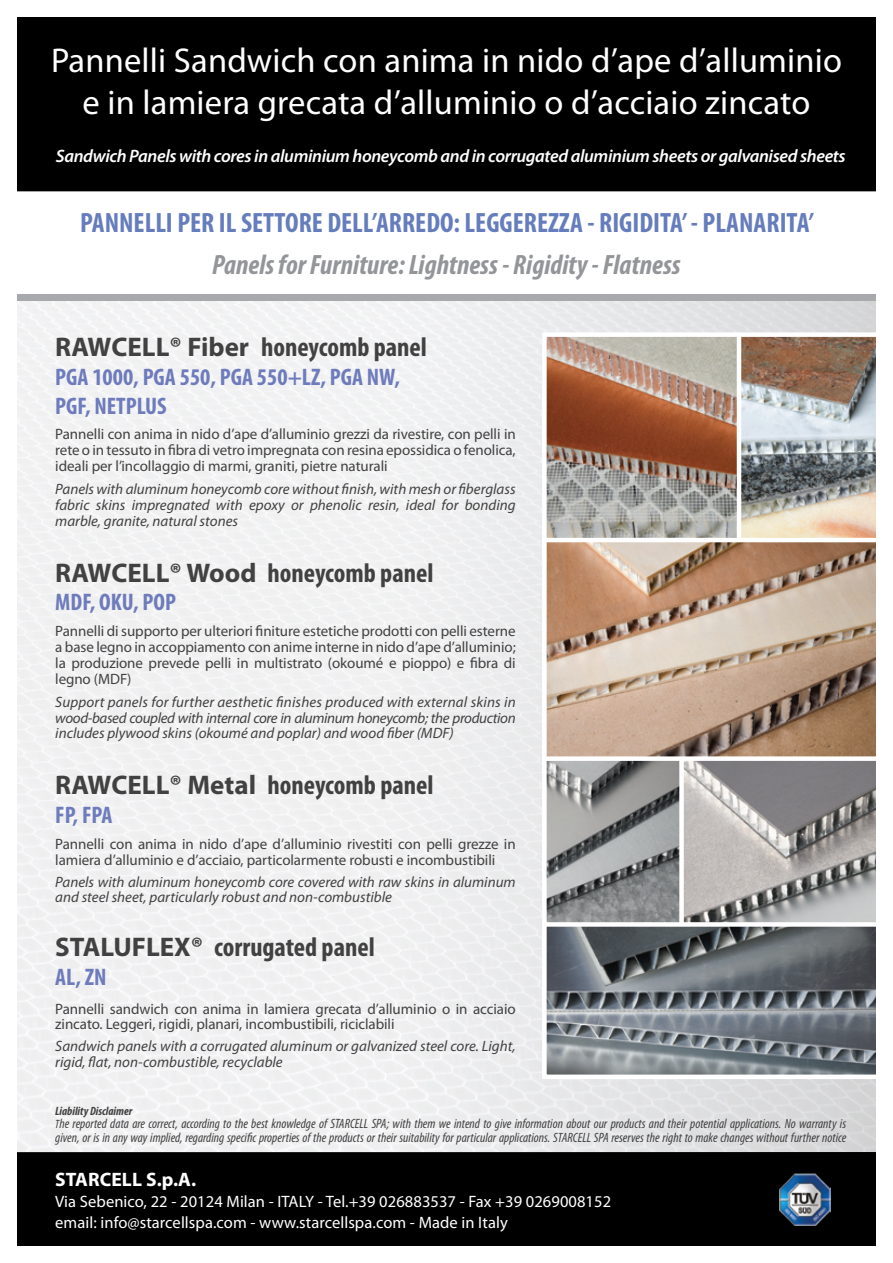
<style>
.page{position:relative;width:893px;height:1263px;background:#fff}
.page>*{position:absolute;margin:0;border:0;box-sizing:border-box;transform-origin:0 0}
.t1{font:34.5px "Myriad Pro";letter-spacing:.005em;color:#fff}
.t2{font:700 condensed 28.05px "Myriad Pro";color:#657dbd}
.t3{font:italic 700 condensed 28.05px "Myriad Pro";color:#939598}
.t4{font:700 condensed 27px "Myriad Pro";color:#414142}
.t5{font:700 condensed 24px "Myriad Pro";color:#6e7bbc}
.t6{font:700 19.5px "Myriad Pro";letter-spacing:.005em;color:#fff}
.t7{font:italic 600 18px "Myriad Pro";letter-spacing:-.02em;color:#fff}
.t8{font:16.5px "Myriad Pro";letter-spacing:.005em;color:#fff}
.t9{font:15px/15.8px "Myriad Pro";letter-spacing:-.005em;color:#414142;text-align:justify}
.t10{font:italic 15px/15.8px "Myriad Pro";color:#414142;text-align:justify}
.t11{font:italic condensed 13.5px/13.5px "Myriad Pro";color:#414142}
.t12{font:italic 700 condensed 12px "Myriad Pro";color:#414142}
.s1{font-stretch:normal}
.s2{font-size:12px}
</style>
<div class="page">
<div style="left:17px;top:17px;width:859px;height:174px;background:#000"></div>
<div style="left:17px;top:1152px;width:859px;height:94px;background:#000"></div>
<img style="left:779px;top:1174px;width:51px;height:51px">
<div style="left:17px;top:298px;width:859px;height:854px;background:#f0f0f1"></div>
<div style="left:17px;top:294px;width:859px;height:7px;background:#a8a9ad"></div>
<img style="left:542px;top:332px;width:334px;height:747px">
<hr style="left:544px;top:538px;width:349px;height:4px;background:#fff">
<hr style="left:737px;top:336px;width:4px;height:204px;background:#fff">
<div style="left:544px;top:756px;width:347px;height:5px;background:#fff"></div>
<div style="left:679px;top:759px;width:5px;height:165px;background:#fff"></div>
<div style="left:545px;top:922px;width:347px;height:5px;background:#fff"></div>
<p class="t1" style="left:51px;top:40px;width:792px">Pannelli Sandwich con anima in nido d’ape d’alluminio</p>
<p class="t1" style="left:83px;top:81px;width:729px">e in lamiera grecata d’alluminio o d’acciaio zincato</p>
<p class="t7" style="left:56px;top:145px;width:791px">Sandwich Panels with cores in aluminium honeycomb and in corrugated aluminium sheets or galvanised sheets</p>
<p class="t2" style="left:80px;top:205px;width:735px">PANNELLI PER IL SETTORE DELL’ARREDO: LEGGEREZZA - RIGIDITA’ - PLANARITA’</p>
<p class="t3" style="left:212px;top:247px;width:470px">Panels for Furniture: Lightness - Rigidity - Flatness</p>
<p class="t4" style="left:55px;top:330px;width:373px"><span class="s1">RAWCELL® Fiber</span> honeycomb panel</p>
<p class="t5" style="left:55px;top:362px;width:346px">PGA 1000, PGA 550, PGA 550+LZ, PGA NW,</p>
<p class="t5" style="left:55px;top:391px;width:113px">PGF, NETPLUS</p>
<p class="t9" style="left:55px;top:426px;width:462px">Pannelli con anima in nido d’ape d’alluminio grezzi da rivestire, con pelli in rete o in tessuto in fibra di vetro impregnata con resina epossidica o fenolica, ideali per l’incollaggio di marmi, graniti, pietre naturali</p>
<p class="t10" style="left:55px;top:481px;width:462px">Panels with aluminum honeycomb core without finish, with mesh or fiberglass fabric skins impregnated with epoxy or phenolic resin, ideal for bonding marble, granite, natural stones</p>
<p class="t4" style="left:55px;top:556px;width:380px"><span class="s1">RAWCELL® Wood</span> honeycomb panel</p>
<p class="t5" style="left:55px;top:587px;width:122px">MDF, OKU, POP</p>
<p class="t9" style="left:55px;top:623px;width:462px">Pannelli di supporto per ulteriori finiture estetiche prodotti con pelli esterne a base legno in accoppiamento con anime interne in nido d’ape d’alluminio; la produzione prevede pelli in multistrato (okoumé e pioppo) e fibra di legno (MDF)</p>
<p class="t10" style="left:55px;top:694px;width:462px">Support panels for further aesthetic finishes produced with external skins in wood-based coupled with internal core in aluminum honeycomb; the production includes plywood skins (okoumé and poplar) and wood fiber (MDF)</p>
<p class="t4" style="left:55px;top:768px;width:380px"><span class="s1">RAWCELL® Metal</span> honeycomb panel</p>
<p class="t5" style="left:55px;top:800px;width:59px">FP, FPA</p>
<p class="t9" style="left:55px;top:836px;width:462px">Pannelli con anima in nido d’ape d’alluminio rivestiti con pelli grezze in lamiera d’alluminio e d’acciaio, particolarmente robusti e incombustibili</p>
<p class="t10" style="left:55px;top:873px;width:462px">Panels with aluminum honeycomb core covered with raw skins in aluminum and steel sheet, particularly robust and non-combustible</p>
<p class="t4" style="left:55px;top:930px;width:321px"><span class="s1">STALUFLEX®</span> corrugated panel</p>
<p class="t5" style="left:55px;top:961px;width:53px">AL, ZN</p>
<p class="t9" style="left:55px;top:1000px;width:462px">Pannelli sandwich con anima in lamiera grecata d’alluminio o in acciaio zincato. Leggeri, rigidi, planari, incombustibili, riciclabili</p>
<p class="t10" style="left:55px;top:1038px;width:462px">Sandwich panels with a corrugated aluminum or galvanized steel core. Light, rigid, flat, non-combustible, recyclable</p>
<p class="t12" style="left:55px;top:1103px;width:78px">Liability Disclaimer</p>
<p class="t11" style="left:55px;top:1117px;width:793px"><span class="s2">T</span>he reported data are correct, according to the best knowledge of STARCELL SPA; with them we intend to give information about our products and their potential applications. No warranty is given, or is in any way implied, regarding specific properties of the products or their suitability for particular applications. STARCELL SPA reserves the right to make changes without further notice</p>
<p class="t6" style="left:55px;top:1166px;width:142px">STARCELL S.p.A.</p>
<p class="t8" style="left:55px;top:1191px;width:557px">Via Sebenico, 22 - 20124 Milan - ITALY - Tel.+39 026883537 - Fax +39 0269008152</p>
<p class="t8" style="left:55px;top:1212px;width:454px">email: info@starcellspa.com - www.starcellspa.com - Made in Italy</p>
</div>
